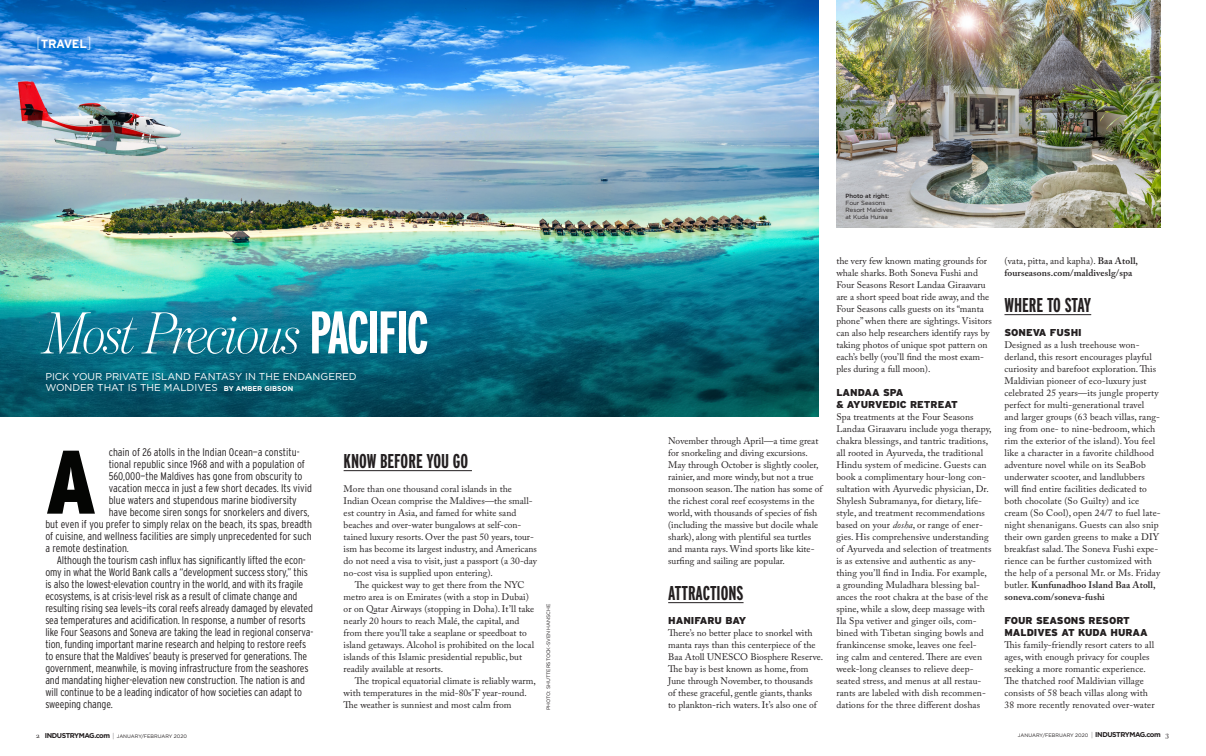
<style>
.page{position:relative;width:1206px;height:756px;background:#fff}
.page>*{position:absolute;margin:0;border:0;box-sizing:border-box;transform-origin:0 0}
.t1{font:900 condensed 90px "Interstate";color:#040503}
.t2{font:italic 300 60px "Benton Mod Disp";letter-spacing:-.03em;color:#fff}
.text{font:700 extra-condensed 20px "Interstate";color:#231f20}
.t3{font:15px "Chalet London Nineteen Sixty";letter-spacing:-.025em;color:#fff}
.t4{font:700 12px "Interstate";letter-spacing:-.025em;color:#fff}
.text-2{font:300 condensed 11px/12px "Interstate";letter-spacing:-.01em;color:#231f20}
.text-3{font:900 10px/12px "Interstate";color:#231f20}
.deck{font:10px/11.5px "Gotham";color:#fff}
.text-4{font:9.5px/12px "Adobe Caslon Pro";letter-spacing:.005em;color:#231f20}
.text-5{font:600 9.5px/12px "Adobe Caslon Pro";letter-spacing:.01em;color:#231f20}
.t5{font:6px "Gotham";color:#231f20}
.t6{font:500 6px "Gotham";color:#231f20}
.t7{font:5px "Gotham";color:#231f20}
.s1{font-weight:200;font-size:16px}
.s2{font-family:"Interstate";font-weight:700;font-style:normal;font-stretch:extra-condensed}
.s3{font-weight:700;font-size:7px}
.s4{font-style:italic}
.s5{font-weight:400}
.s6{font-weight:600}
.s7{font-family:"Bodoni Svty Two SCITCTT Book";font-size:7.5px}
</style>
<div class="page">
<img style="left:0;top:0;width:818px;height:417px">
<img style="left:836px;top:0;width:325px;height:228px">
<hr style="left:668px;top:602px;width:76px;height:1px;background:#231f20">
<hr style="left:1004px;top:314px;width:87px;height:1px;background:#231f20">
<hr style="left:344px;top:470px;width:128px;height:1px;background:#231f20">
<h3 class="t3" style="left:39px;top:32px;width:60px">SPA LIFE</h3>
<p class="t4" style="left:36px;top:37px;width:57px"><span class="s1">[</span>TRAVEL<span class="s1">]</span></p>
<p class="t2" style="left:45px;top:301px;width:385px">Most Precious <span class="s2">PACIFIC</span></p>
<p class="deck" style="left:45px;top:370px;width:313px">PICK YOUR PRIVATE ISLAND FANTASY IN THE ENDANGERED<br>WONDER THAT IS THE MALDIVES <span class="s3">BY AMBER GIBSON</span></p>
<p class="text-2" style="left:109px;top:446px;width:192px">chain of 26 atolls in the Indian Ocean—a constitu-</p>
<p class="text-2" style="left:109px;top:458px;width:198px">tional republic since 1968 and with a population of</p>
<p class="text-2" style="left:109px;top:470px;width:195px">560,000—the Maldives has gone from obscurity to</p>
<p class="text-2" style="left:109px;top:482px;width:205px">vacation mecca in just a few short decades. Its vivid</p>
<p class="text-2" style="left:109px;top:494px;width:190px">blue waters and stupendous marine biodiversity</p>
<p class="text-2" style="left:109px;top:506px;width:202px">have become siren songs for snorkelers and divers,</p>
<p class="text-2" style="left:45px;top:518px;width:268px">but even if you prefer to simply relax on the beach, its spas, breadth</p>
<p class="text-2" style="left:45px;top:530px;width:268px">of cuisine, and wellness facilities are simply unprecedented for such</p>
<p class="text-2" style="left:45px;top:542px;width:85px">a remote destination.</p>
<p class="text-2" style="left:45px;top:554px;width:270px;text-indent:11px">Although the tourism cash influx has significantly lifted the econ&shy;omy in what the World Bank calls a “development success story,” this is also the lowest-elevation country in the world, and with its fragile ecosystems, is at crisis-level risk as a result of climate change and resulting rising sea levels—its coral reefs already damaged by elevated sea temperatures and acidification. In response, a number of resorts like Four Seasons and Soneva are taking the lead in regional conserva&shy;tion, funding important marine research and helping to restore reefs to ensure that the Maldives’ beauty is preserved for generations. The government, meanwhile, is moving infrastructure from the seashores and mandating higher-elevation new construction. The nation is and will continue to be a leading indicator of how societies can adapt to sweeping change.</p>
<p class="t1" style="left:45px;top:432px;width:53px">A</p>
<p class="text" style="left:344px;top:450px;width:126px">KNOW BEFORE YOU GO</p>
<p class="text-4" style="left:344px;top:483px;width:195px">More than one thousand coral islands in the Indian Ocean comprise the Maldives—the small&shy;est country in Asia, and famed for white sand beaches and over-water bungalows at self-con&shy;tained luxury resorts. Over the past 50 years, tour&shy;ism has become its largest industry, and Americans do not need a visa to visit, just a passport (a 30-day no-cost visa is supplied upon entering).</p>
<p class="text-4" style="left:344px;top:579px;width:192px;text-indent:11px">The quickest way to get there from the NYC metro area is on Emirates (with a stop in Dubai) or on Qatar Airways (stopping in Doha). It’ll take nearly 20 hours to reach Malé, the capital, and from there you’ll take a seaplane or speedboat to island getaways. Alcohol is prohibited on the local islands of this Islamic presidential republic, but readily available at resorts.</p>
<p class="text-4" style="left:344px;top:675px;width:194px;text-indent:11px">The tropical equatorial climate is reliably warm, with temperatures in the mid-80s°F year-round.<br>The weather is sunniest and most calm from</p>
<p class="t7" style="left:545px;top:710px;width:108px;rotate:-90deg">PHOTO: SHUTTERSTOCK-SVEN HANSCHE</p>
<p class="t6" style="left:846px;top:192px;width:45px">Photo at right:</p>
<p class="t5" style="left:846px;top:199px;width:42px">Four Seasons</p>
<p class="t5" style="left:846px;top:206px;width:49px">Resort Maldives</p>
<p class="t5" style="left:846px;top:213px;width:44px">at Kuda Huraa</p>
<p class="text-4" style="left:668px;top:435px;width:156px">November through April—a time great for snorkeling and diving excursions.<br>May through October is slightly cooler, rainier, and more windy, but not a true monsoon season. The nation has some of the richest coral reef ecosystems in the world, with thousands of species of fish (including the massive but docile whale shark), along with plentiful sea turtles and manta rays. Wind sports like kite&shy;surfing and sailing are popular.</p>
<p class="text" style="left:668px;top:582px;width:77px">ATTRACTIONS</p>
<p class="text-3" style="left:668px;top:614px;width:80px">HANIFARU BAY</p>
<p class="text-4" style="left:668px;top:627px;width:156px">There’s no better place to snorkel with manta rays than this centerpiece of the Baa Atoll UNESCO Biosphere Reserve.<br>The bay is best known as home, from June through November, to thousands<br>of these graceful, gentle giants, thanks<br>to plankton-rich waters. It’s also one of</p>
<p class="text-4" style="left:836px;top:255px;width:157px">the very few known mating grounds for whale sharks. Both Soneva Fushi and Four Seasons Resort Landaa Giraavaru are a short speed boat ride away, and the Four Seasons calls guests on its “manta phone” when there are sightings. Visitors can also help researchers identify rays by taking photos of unique spot pattern on each’s belly (you’ll find the most exam&shy;ples during a full moon).</p>
<p class="text-3" style="left:836px;top:386px;width:123px">LANDAA SPA<br>&amp; AYURVEDIC RETREAT</p>
<p class="text-4" style="left:836px;top:411px;width:157px">Spa treatments at the Four Seasons Landaa Giraavaru include yoga therapy, chakra blessings, and tantric traditions, all rooted in Ayurveda, the traditional Hindu system of medicine. Guests can book a complimentary hour-long con&shy;sultation with Ayurvedic physician, Dr.<br>Shylesh Subramanya, for dietary, life&shy;style, and treatment recommendations based on your <span class="s4">dosha</span>, or range of ener&shy;gies. His comprehensive understanding of Ayurveda and selection of treatments is as extensive and authentic as any&shy;thing you’ll find in India. For example, a grounding Muladhara blessing bal&shy;ances the root chakra at the base of the spine, while a slow, deep massage with Ila Spa vetiver and ginger oils, com&shy;bined with Tibetan singing bowls and frankincense smoke, leaves one feel-<br>ing calm and centered. There are even week-long cleanses to relieve deep&shy;seated stress, and menus at all restau&shy;rants are labeled with dish recommen&shy;dations for the three different doshas</p>
<p class="text-5" style="left:1004px;top:255px;width:135px"><span class="s5">(vata, pitta, and kapha).</span> Baa Atoll, fourseasons.com/maldiveslg/spa</p>
<p class="text" style="left:1004px;top:294px;width:88px">WHERE TO STAY</p>
<p class="text-3" style="left:1004px;top:326px;width:79px">SONEVA FUSHI</p>
<p class="text-4" style="left:1004px;top:339px;width:158px">Designed as a lush treehouse won&shy;derland, this resort encourages playful curiosity and barefoot exploration. This Maldivian pioneer of eco-luxury just celebrated 25 years—its jungle property perfect for multi-generational travel and larger groups (63 beach villas, rang&shy;ing from one- to nine-bedroom, which rim the exterior of the island). You feel like a character in a favorite childhood adventure novel while on its SeaBob underwater scooter, and landlubbers will find entire facilities dedicated to both chocolate (So Guilty) and ice cream (So Cool), open 24/7 to fuel late&shy;night shenanigans. Guests can also snip their own garden greens to make a DIY breakfast salad. The Soneva Fushi expe&shy;rience can be further customized with the help of a personal Mr. or Ms. Friday butler. <span class="s6">Kunfunadhoo Island Baa Atoll, soneva.com/soneva-fushi</span></p>
<p class="text-3" style="left:1004px;top:614px;width:145px">FOUR SEASONS RESORT<br>MALDIVES AT KUDA HURAA</p>
<p class="text-4" style="left:1004px;top:639px;width:152px">This family-friendly resort caters to all ages, with enough privacy for couples seeking a more romantic experience.<br>The thatched roof Maldivian village consists of 58 beach villas along with 38 more recently renovated over-water</p>
<p class="t7" style="left:36px;top:733px;width:153px"><span class="s7">2</span> <span class="s3">INDUSTRYMAG.com</span> <span class="s7">|</span> JANUARY/FEBRUARY 2020</p>
<p class="t7" style="left:1018px;top:732px;width:152px">JANUARY/FEBRUARY 2020 <span class="s7">|</span> <span class="s3">INDUSTRYMAG.com</span> <span class="s7">3</span></p>
</div>
